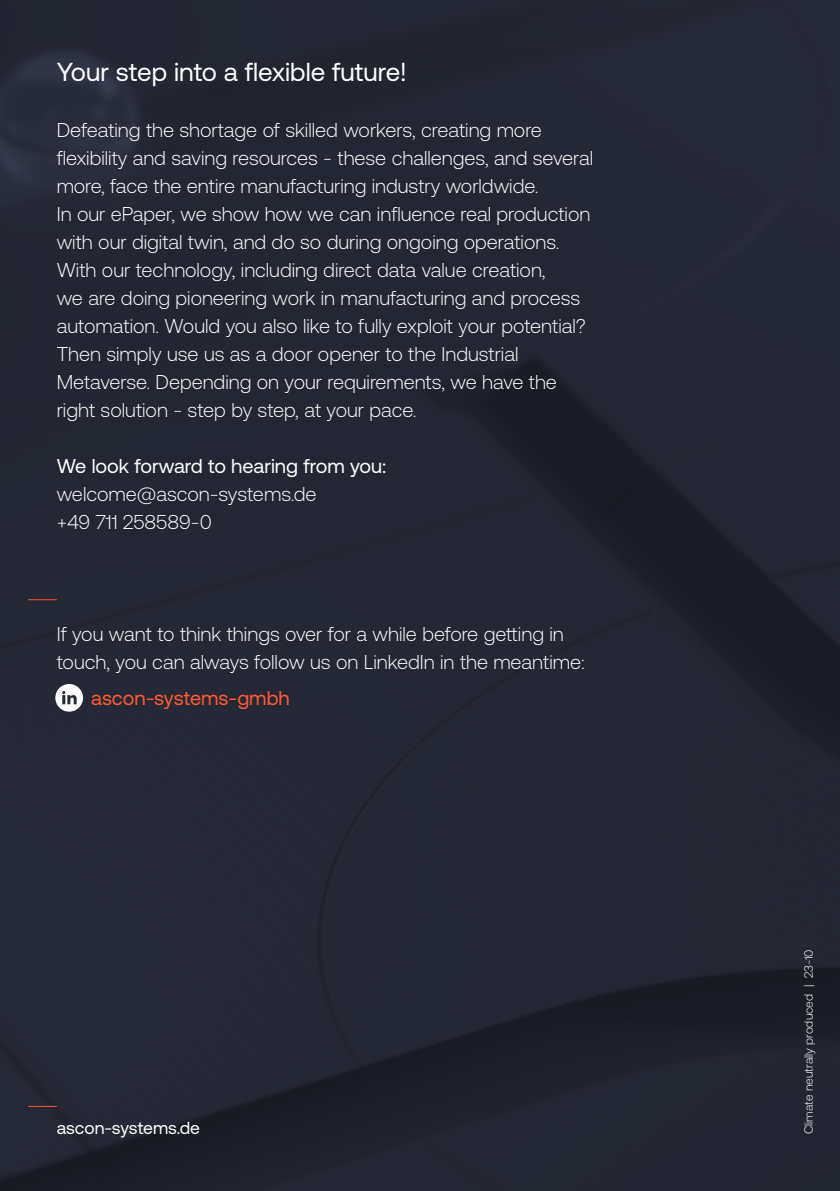
<style>
.page{position:relative;width:840px;height:1191px;background:#fff}
.page>*{position:absolute;margin:0;border:0;box-sizing:border-box;transform-origin:0 0}
.t1{font:26px "Aeonik";color:#fff}
.t2{font:300 20px/28px "Aeonik";color:#fff}
.t3{font:20px "Aeonik";color:#fff}
.t4{font:20px "Aeonik";color:#ff5a36}
.t5{font:17.6px "Aeonik";color:#fff}
.t6{font:300 12px "Aeonik";letter-spacing:.005em;color:#fff}
</style>
<div class="page">
<img style="left:0;top:0;width:839px;height:1191px">
<svg style="left:28px;top:599px;width:29px;height:1px"></svg>
<svg style="left:28px;top:1106px;width:29px;height:1px"></svg>
<svg style="left:55px;top:684px;width:28px;height:27px"></svg>
<h1 class="t1" style="left:57px;top:58px;width:351px">Your step into a flexible future!</h1>
<p class="t2" style="left:57px;top:116px;width:537px">Defeating the shortage of skilled workers, creating more flexibility and saving resources - these challenges, and several more, face the entire manufacturing industry worldwide.<br>In our ePaper, we show how we can influence real production with our digital twin, and do so during ongoing operations.<br>With our technology, including direct data value creation,<br>we are doing pioneering work in manufacturing and process automation. Would you also like to fully exploit your potential?<br>Then simply use us as a door opener to the Industrial Metaverse. Depending on your requirements, we have the right solution - step by step, at your pace.</p>
<p class="t3" style="left:57px;top:455px;width:331px">We look forward to hearing from you:</p>
<p class="t2" style="left:57px;top:480px;width:261px">welcome@ascon-systems.de +49 711 258589-0</p>
<p class="t2" style="left:57px;top:620px;width:529px">If you want to think things over for a while before getting in touch, you can always follow us on LinkedIn in the meantime:</p>
<p class="t4" style="left:91px;top:687px;width:200px">ascon-systems-gmbh</p>
<p class="t5" style="left:57px;top:1118px;width:145px">ascon-systems.de</p>
<p class="t6" style="left:801px;top:1134px;width:186px;rotate:-90deg">Climate neutrally produced | 23-10</p>
</div>
